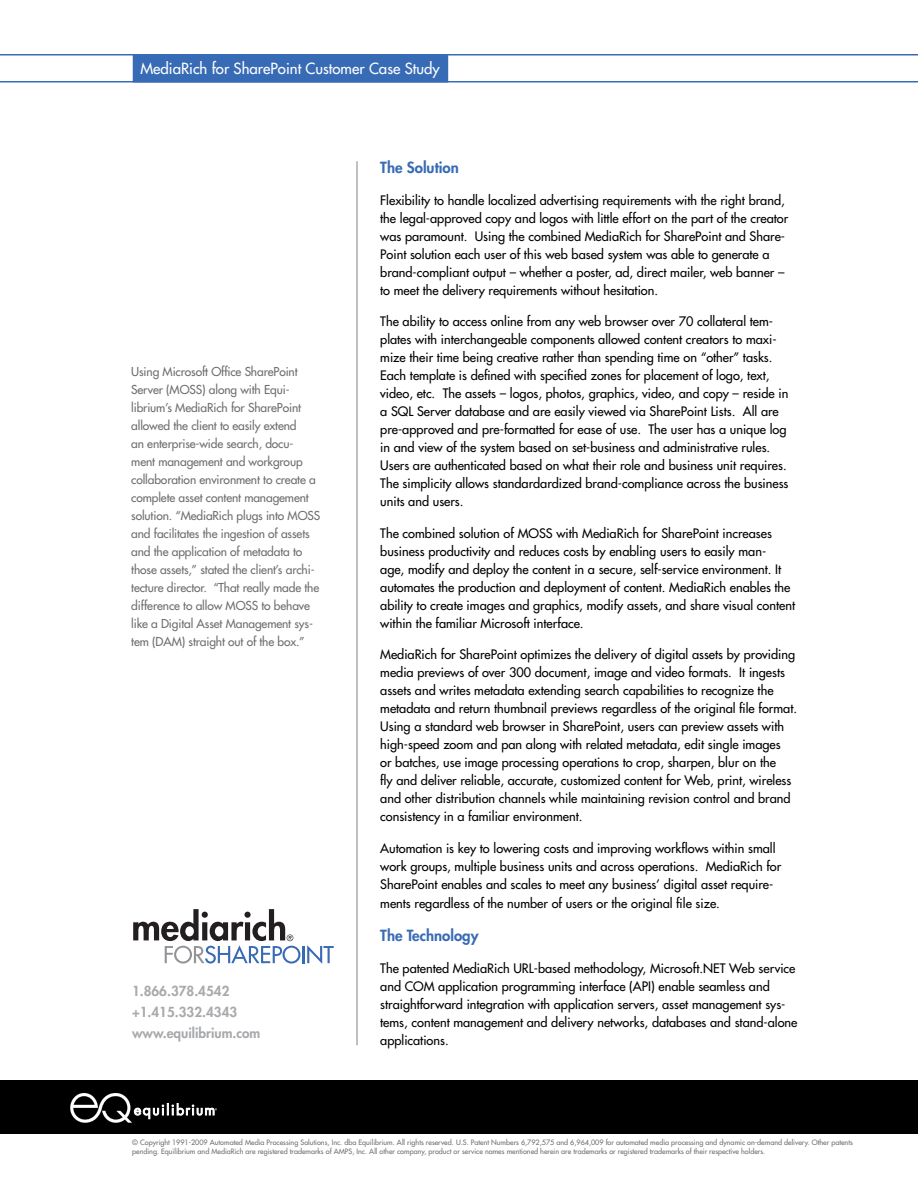
<style>
.page{position:relative;width:918px;height:1188px;background:#fff}
.page>*{position:absolute;margin:0;border:0;box-sizing:border-box;transform-origin:0 0}
.t1{font:15px "Futura";color:#fff}
.t2{font:800 15px "Futura";color:#386bb5}
.t3{font:800 13.5px/21px "Futura";color:#a7a9ac}
.t4{font:12.75px/18px "Futura";color:#000}
.t5{font:12px/18px "Futura";letter-spacing:-.01em;color:#6d6e71}
.t6{font:7.2px/8.2px "Futura";color:#6d6e71}
</style>
<div class="page">
<div style="left:0;top:1080px;width:918px;height:54px;background:#000"></div>
<div style="left:133px;top:54px;width:315px;height:28px;background:#386bb5"></div>
<hr style="left:0;top:54px;width:918px;height:2px;background:#386bb5">
<hr style="left:0;top:81px;width:918px;height:1px;background:#386bb5">
<hr style="left:357px;top:161px;width:1px;height:884px;background:#808285">
<svg style="left:70px;top:1093px;width:147px;height:30px"></svg>
<svg style="left:133px;top:909px;width:201px;height:55px"></svg>
<p class="t1" style="left:141px;top:59px;width:301px">MediaRich for SharePoint Customer Case Study</p>
<p class="t5" style="left:131px;top:363px;width:191px">Using Microsoft Office SharePoint Server (MOSS) along with Equi&shy;librium’s MediaRich for SharePoint allowed the client to easily extend<br>an enterprise-wide search, docu&shy;ment management and workgroup collaboration environment to create a complete asset content management solution. “MediaRich plugs into MOSS and facilitates the ingestion of assets and the application of metadata to those assets,” stated the client’s archi&shy;tecture director. “That really made the difference to allow MOSS to behave like a Digital Asset Management sys&shy;tem (DAM) straight out of the box.”</p>
<p class="t3" style="left:132px;top:981px;width:130px">1.866.378.4542 +1.415.332.4343 www.equilibrium.com</p>
<p class="t2" style="left:380px;top:158px;width:80px">The Solution</p>
<p class="t4" style="left:380px;top:191px;width:410px">Flexibility to handle localized advertising requirements with the right brand, the legal-approved copy and logos with little effort on the part of the creator was paramount. Using the combined MediaRich for SharePoint and Share-Point solution each user of this web based system was able to generate a brand-compliant output – whether a poster, ad, direct mailer, web banner – to meet the delivery requirements without hesitation.</p>
<p class="t4" style="left:380px;top:313px;width:410px">The ability to access online from any web browser over 70 collateral tem&shy;plates with interchangeable components allowed content creators to maxi&shy;mize their time being creative rather than spending time on “other” tasks.<br>Each template is defined with specified zones for placement of logo, text, video, etc. The assets – logos, photos, graphics, video, and copy – reside in a SQL Server database and are easily viewed via SharePoint Lists. All are pre-approved and pre-formatted for ease of use. The user has a unique log in and view of the system based on set-business and administrative rules.<br>Users are authenticated based on what their role and business unit requires.<br>The simplicity allows standardardized brand-compliance across the business units and users.</p>
<p class="t4" style="left:380px;top:524px;width:416px">The combined solution of MOSS with MediaRich for SharePoint increases business productivity and reduces costs by enabling users to easily man-<br>age, modify and deploy the content in a secure, self-service environment. It automates the production and deployment of content. MediaRich enables the ability to create images and graphics, modify assets, and share visual content within the familiar Microsoft interface.</p>
<p class="t4" style="left:380px;top:646px;width:418px">MediaRich for SharePoint optimizes the delivery of digital assets by providing media previews of over 300 document, image and video formats. It ingests assets and writes metadata extending search capabilities to recognize the metadata and return thumbnail previews regardless of the original file format.<br>Using a standard web browser in SharePoint, users can preview assets with high-speed zoom and pan along with related metadata, edit single images<br>or batches, use image processing operations to crop, sharpen, blur on the<br>fly and deliver reliable, accurate, customized content for Web, print, wireless and other distribution channels while maintaining revision control and brand consistency in a familiar environment.</p>
<p class="t4" style="left:380px;top:839px;width:403px">Automation is key to lowering costs and improving workflows within small work groups, multiple business units and across operations. MediaRich for<br>SharePoint enables and scales to meet any business’ digital asset require-</p>
<p class="t4" style="left:380px;top:895px;width:341px">ments regardless of the number of users or the original file size.</p>
<p class="t2" style="left:380px;top:926px;width:100px">The Technology</p>
<p class="t4" style="left:380px;top:959px;width:419px">The patented MediaRich URL-based methodology, Microsoft.NET Web service and COM application programming interface (API) enable seamless and straightforward integration with application servers, asset management sys&shy;tems, content management and delivery networks, databases and stand-alone applications.</p>
<p class="t6" style="left:132px;top:1139px;width:722px">© Copyright 1991-2009 Automated Media Processing Solutions, Inc. dba Equilibrium. All rights reserved. U.S. Patent Numbers 6,792,575 and 6,964,009 for automated media processing and dynamic on-demand delivery. Other patents pending. Equilibrium and MediaRich are registered trademarks of AMPS, Inc. All other company, product or service names mentioned herein are trademarks or registered trademarks of their respective holders.</p>
</div>
